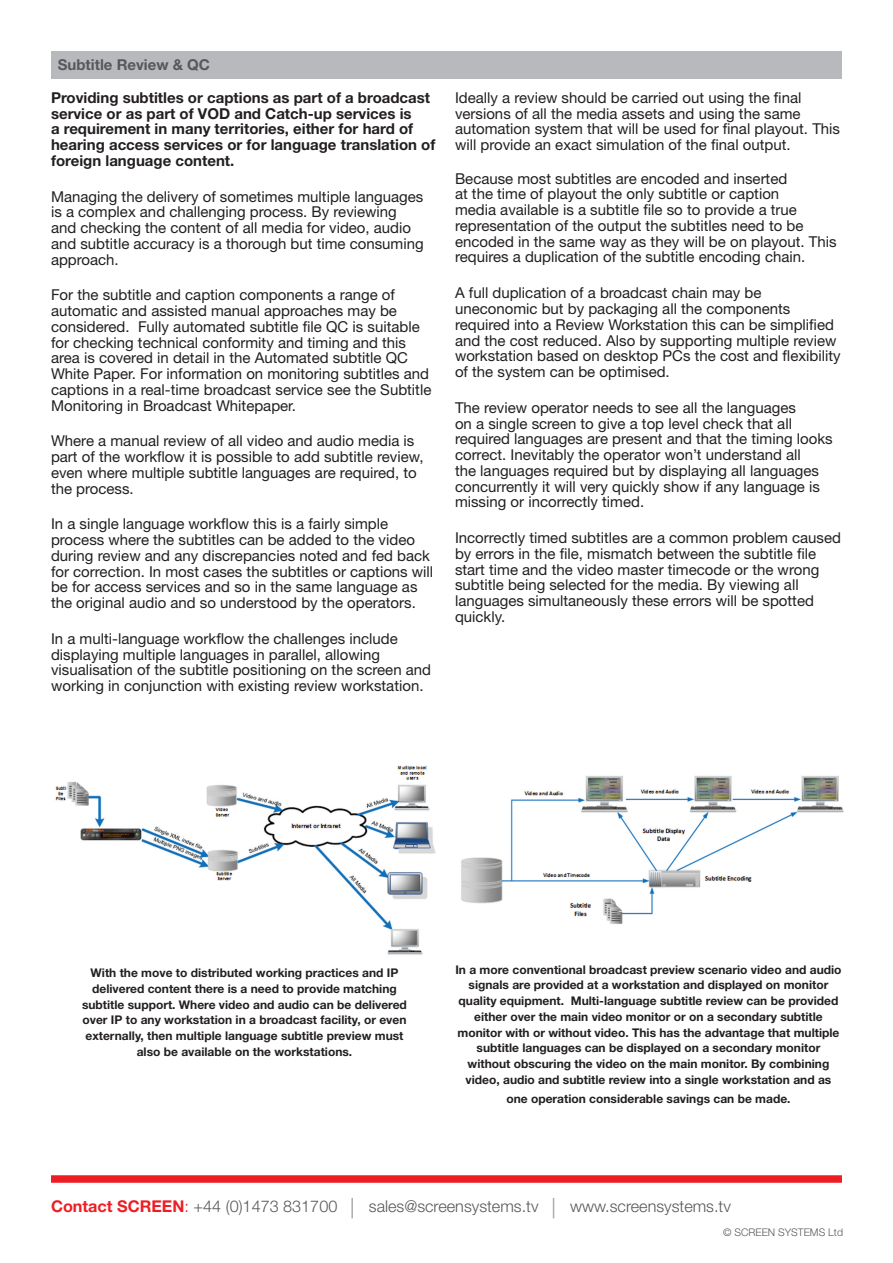
<style>
.page{position:relative;width:893px;height:1263px;background:#fff}
.page>*{position:absolute;margin:0;border:0;box-sizing:border-box;transform-origin:0 0}
.t1{font:300 16.2px "Helvetica Neue LT Std";color:#57585a}
.subhead{font:15px/15.8px "Helvetica Neue LT Std";color:#231f20}
.subhead-2{font:700 15px/15.8px "Helvetica Neue LT Std";color:#231f20}
.subhead-3{font:700 15px "Helvetica Neue LT Std";color:#57585a}
.subhead-4{font:700 12px/15.8px "Helvetica Neue LT Std";color:#231f20;text-align:center}
.t2{font:300 10.5px "Helvetica Neue LT Std";color:#57585a}
.s1{font-weight:700;color:#ee1d23}
.s2{color:#ee1d23}
</style>
<div class="page">
<div style="left:51px;top:51px;width:791px;height:27px;background:#b8b9bc"></div>
<div style="left:51px;top:1175px;width:791px;height:8px;background:#ee1d23"></div>
<hr style="left:351px;top:1198px;width:2px;height:20px;background:#acadb1">
<svg style="left:553px;top:1198px;width:1px;height:20px"></svg>
<img style="left:55px;top:765px;width:381px;height:190px">
<img style="left:461px;top:776px;width:383px;height:148px">
<p class="subhead-3" style="left:58px;top:56px;width:154px">Subtitle Review &amp; QC</p>
<p class="subhead-2" style="left:51px;top:89px;width:386px">Providing subtitles or captions as part of a broadcast service or as part of VOD and Catch-up services is<br>a requirement in many territories, either for hard of hearing access services or for language translation of foreign language content.</p>
<p class="subhead" style="left:51px;top:188px;width:374px">Managing the delivery of sometimes multiple languages is a complex and challenging process. By reviewing and checking the content of all media for video, audio and subtitle accuracy is a thorough but time consuming approach.</p>
<p class="subhead" style="left:51px;top:287px;width:382px">For the subtitle and caption components a range of automatic and assisted manual approaches may be considered. Fully automated subtitle file QC is suitable for checking technical conformity and timing and this area is covered in detail in the Automated subtitle QC White Paper. For information on monitoring subtitles and captions in a real-time broadcast service see the Subtitle Monitoring in Broadcast Whitepaper.</p>
<p class="subhead" style="left:51px;top:433px;width:374px">Where a manual review of all video and audio media is part of the workflow it is possible to add subtitle review, even where multiple subtitle languages are required, to the process.</p>
<p class="subhead" style="left:51px;top:516px;width:384px">In a single language workflow this is a fairly simple process where the subtitles can be added to the video during review and any discrepancies noted and fed back for correction. In most cases the subtitles or captions will be for access services and so in the same language as the original audio and so understood by the operators.</p>
<p class="subhead" style="left:51px;top:630px;width:382px">In a multi-language workflow the challenges include displaying multiple languages in parallel, allowing visualisation of the subtitle positioning on the screen and working in conjunction with existing review workstation.</p>
<p class="subhead" style="left:455px;top:89px;width:387px">Ideally a review should be carried out using the final versions of all the media assets and using the same automation system that will be used for final playout. This will provide an exact simulation of the final output.</p>
<p class="subhead" style="left:455px;top:170px;width:383px">Because most subtitles are encoded and inserted<br>at the time of playout the only subtitle or caption<br>media available is a subtitle file so to provide a true representation of the output the subtitles need to be encoded in the same way as they will be on playout. This requires a duplication of the subtitle encoding chain.</p>
<p class="subhead" style="left:455px;top:285px;width:387px">A full duplication of a broadcast chain may be uneconomic but by packaging all the components required into a Review Workstation this can be simplified and the cost reduced. Also by supporting multiple review workstation based on desktop PCs the cost and flexibility of the system can be optimised.</p>
<p class="subhead" style="left:455px;top:399px;width:379px">The review operator needs to see all the languages<br>on a single screen to give a top level check that all required languages are present and that the timing looks correct. Inevitably the operator won’t understand all<br>the languages required but by displaying all languages concurrently it will very quickly show if any language is missing or incorrectly timed.</p>
<p class="subhead" style="left:455px;top:530px;width:387px">Incorrectly timed subtitles are a common problem caused by errors in the file, mismatch between the subtitle file start time and the video master timecode or the wrong subtitle being selected for the media. By viewing all languages simultaneously these errors will be spotted quickly.</p>
<p class="subhead-4" style="left:82px;top:965px;width:326px">With the move to distributed working practices and IP delivered content there is a need to provide matching subtitle support. Where video and audio can be delivered over IP to any workstation in a broadcast facility, or even externally, then multiple language subtitle preview must also be available on the workstations.</p>
<p class="subhead-4" style="left:455px;top:961px;width:388px">In a more conventional broadcast preview scenario video and audio signals are provided at a workstation and displayed on monitor quality equipment. Multi-language subtitle review can be provided either over the main video monitor or on a secondary subtitle monitor with or without video. This has the advantage that multiple subtitle languages can be displayed on a secondary monitor without obscuring the video on the main monitor. By combining video, audio and subtitle review into a single workstation and as</p>
<p class="subhead-4" style="left:506px;top:1090px;width:286px">one operation considerable savings can be made.</p>
<p class="t1" style="left:51px;top:1196px;width:288px"><span class="s1">Contact SCREEN</span><span class="s2">:</span> +44 (0)1473 831700</p>
<p class="t1" style="left:369px;top:1196px;width:171px">sales@screensystems.tv</p>
<p class="t1" style="left:570px;top:1196px;width:162px">www.screensystems.tv</p>
<p class="t2" style="left:723px;top:1225px;width:121px">© SCREEN SYSTEMS Ltd</p>
</div>
